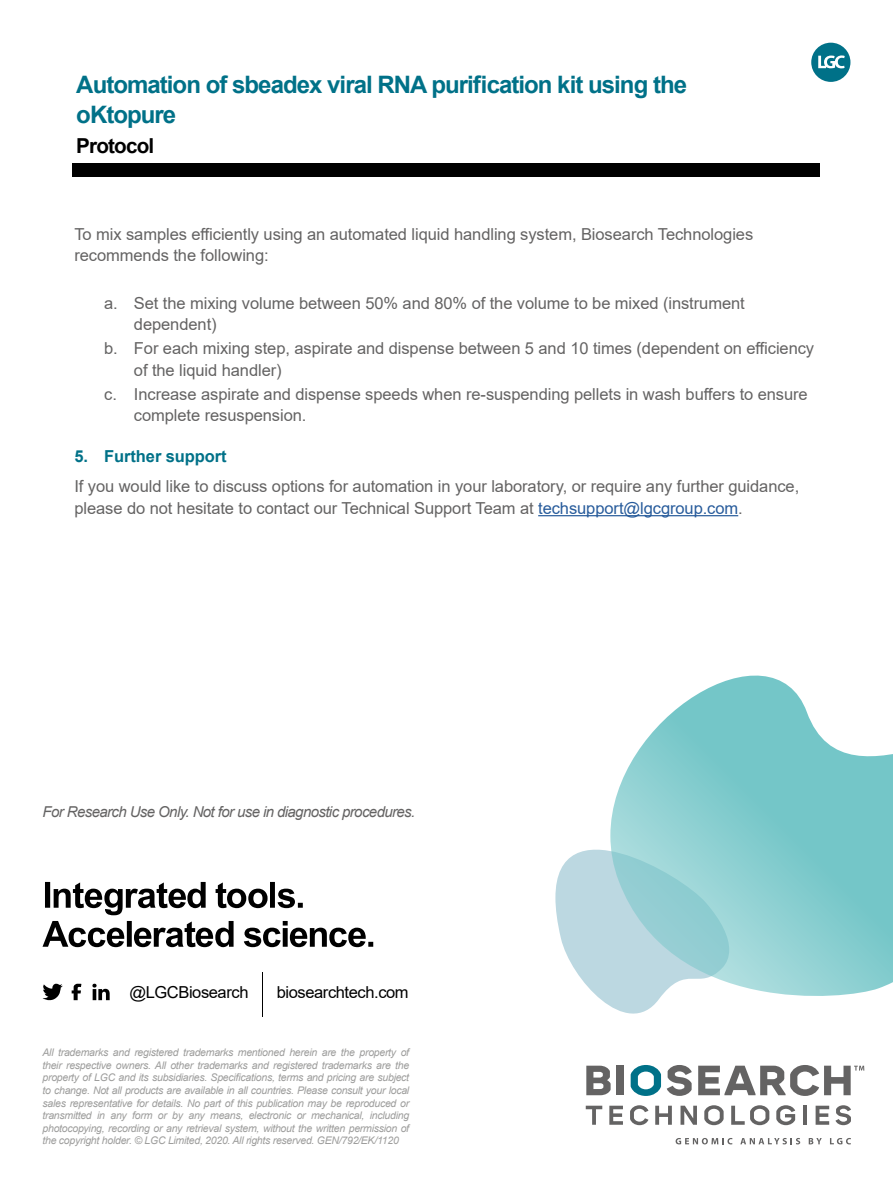
<style>
.page{position:relative;width:893px;height:1187px;background:#fff}
.page>*{position:absolute;margin:0;border:0;box-sizing:border-box;transform-origin:0 0}
.t1{font:700 24px/30px "Arial";letter-spacing:-.04em;color:#007188}
.Protocol_page_subhea{font:700 20.55px "Arial";letter-spacing:-.04em;color:#000}
.Protocol_body_bullet{font:16.5px/21.6px "Arial";letter-spacing:-.005em;color:#646363}
.Protocol_Body{font:16.5px/21.6px "Arial";letter-spacing:-.005em;color:#646363}
.t2{font:16.5px "Arial";letter-spacing:-.025em;color:#000}
.Protocol_Section_hea{font:700 16.5px "Arial";letter-spacing:-.005em;color:#007188}
.Tech_note_byline{font:italic 15px "Arial";letter-spacing:-.04em;color:#646363}
.Boilerplate_trademar{font:italic 10.5px/12.6px "Arial";letter-spacing:-.025em;color:#9d9d9c;text-align:justify}
.s1{color:#275b9b}
</style>
<div class="page">
<svg style="left:555px;top:849px;width:94px;height:165px"></svg>
<svg style="left:610px;top:675px;width:283px;height:334px"></svg>
<div style="left:72px;top:163px;width:748px;height:13px;background:#000"></div>
<svg style="left:811px;top:43px;width:39px;height:39px"></svg>
<svg style="left:676px;top:1138px;width:56px;height:6px"></svg>
<svg style="left:740px;top:1138px;width:60px;height:6px"></svg>
<svg style="left:809px;top:1138px;width:13px;height:6px"></svg>
<svg style="left:830px;top:1138px;width:21px;height:6px"></svg>
<svg style="left:586px;top:1105px;width:16px;height:19px"></svg>
<svg style="left:609px;top:1105px;width:14px;height:19px"></svg>
<svg style="left:630px;top:1105px;width:18px;height:20px"></svg>
<svg style="left:655px;top:1105px;width:17px;height:19px"></svg>
<svg style="left:680px;top:1105px;width:17px;height:19px"></svg>
<svg style="left:704px;top:1105px;width:20px;height:20px"></svg>
<svg style="left:731px;top:1105px;width:38px;height:20px"></svg>
<svg style="left:776px;top:1105px;width:19px;height:20px"></svg>
<hr style="left:803px;top:1105px;width:4px;height:19px;background:#646363">
<svg style="left:816px;top:1105px;width:13px;height:19px"></svg>
<svg style="left:835px;top:1105px;width:16px;height:20px"></svg>
<svg style="left:586px;top:1065px;width:25px;height:30px"></svg>
<div style="left:617px;top:1065px;width:7px;height:30px;background:#646363"></div>
<svg style="left:631px;top:1065px;width:30px;height:30px"></svg>
<svg style="left:667px;top:1065px;width:25px;height:30px"></svg>
<svg style="left:698px;top:1065px;width:166px;height:30px"></svg>
<svg style="left:43px;top:881px;width:330px;height:66px"></svg>
<svg style="left:72px;top:983px;width:9px;height:17px"></svg>
<svg style="left:92px;top:983px;width:18px;height:17px"></svg>
<svg style="left:43px;top:983px;width:20px;height:18px"></svg>
<hr style="left:262px;top:972px;width:1px;height:44px;background:#000">
<hr style="left:538px;top:515px;width:200px;height:1px;background:#275b9b">
<p class="t1" style="left:76px;top:70px;width:612px">Automation of sbeadex viral RNA purification kit using the oKtopure</p>
<p class="Protocol_page_subhea" style="left:76px;top:131px;width:79px">Protocol</p>
<p class="Protocol_Body" style="left:74px;top:223px;width:680px">To mix samples efficiently using an automated liquid handling system, Biosearch Technologies recommends the following:</p>
<p class="Protocol_body_bullet" style="left:134px;top:292px;width:612px;text-indent:-30px">a. Set the mixing volume between 50% and 80% of the volume to be mixed (instrument dependent)</p>
<p class="Protocol_body_bullet" style="left:134px;top:337px;width:682px;text-indent:-30px">b. For each mixing step, aspirate and dispense between 5 and 10 times (dependent on efficiency of the liquid handler)</p>
<p class="Protocol_body_bullet" style="left:134px;top:383px;width:675px;text-indent:-30px">c. Increase aspirate and dispense speeds when re-suspending pellets in wash buffers to ensure complete resuspension.</p>
<p class="Protocol_Section_hea" style="left:74px;top:444px;width:154px">5. Further support</p>
<p class="Protocol_Body" style="left:74px;top:475px;width:726px">If you would like to discuss options for automation in your laboratory, or require any further guidance, please do not hesitate to contact our Technical Support Team at <span class="s1">techsupport@lgcgroup.com</span>.</p>
<p class="Tech_note_byline" style="left:43px;top:802px;width:374px">For Research Use Only. Not for use in diagnostic procedures.</p>
<p class="t2" style="left:129px;top:980px;width:121px">@LGCBiosearch</p>
<p class="t2" style="left:277px;top:980px;width:133px">biosearchtech.com</p>
<p class="Boilerplate_trademar" style="left:43px;top:1045px;width:368px">All trademarks and registered trademarks mentioned herein are the property of their respective owners. All other trademarks and registered trademarks are the property of LGC and its subsidiaries. Specifications, terms and pricing are subject to change. Not all products are available in all countries. Please consult your local sales representative for details. No part of this publication may be reproduced or transmitted in any form or by any means, electronic or mechanical, including photocopying, recording or any retrieval system, without the written permission of the copyright holder. © LGC Limited, 2020. All rights reserved. GEN/792/EK/1120</p>
</div>
